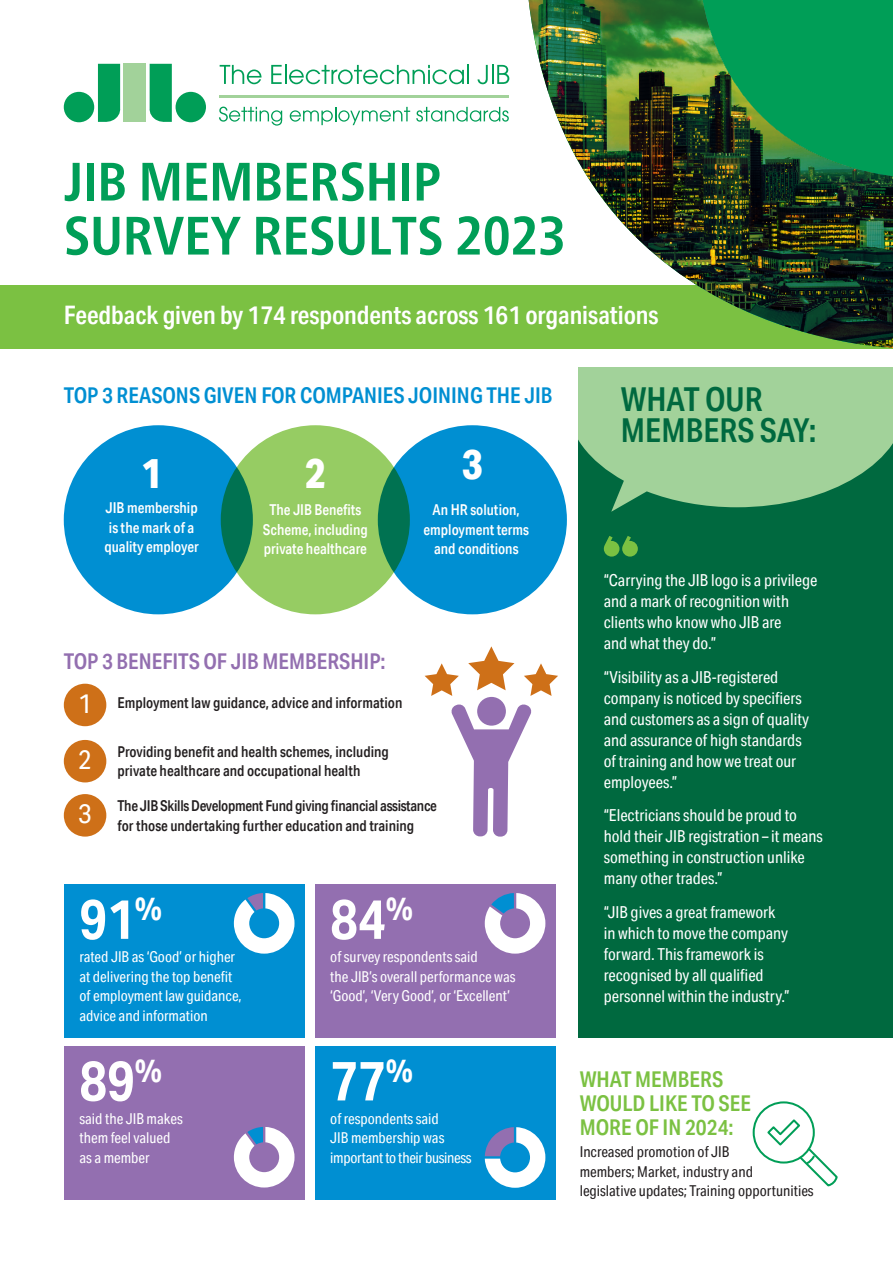
<style>
.page{position:relative;width:893px;height:1263px;background:#fff}
.page>*{position:absolute;margin:0;border:0;box-sizing:border-box;transform-origin:0 0}
.t1{font:700 55.5px "Aktiv Grotesk Cd";color:#fff}
.t2{font:700 condensed 54px/54px "Frutiger Neue LT";color:#009e57}
.t3{font:800 42px "Aktiv Grotesk Cd";color:#fff}
.t4{font:600 33px/31.5px "Aktiv Grotesk Cd";color:#00693f}
.t5{font:27px "Aktiv Grotesk Cd";color:#fff}
.t6{font:600 25.5px "Aktiv Grotesk Cd";color:#fff}
.t7{font:600 21.75px "Aktiv Grotesk Cd";color:#008fd2}
.t8{font:600 21.75px/24px "Aktiv Grotesk Cd";color:#7bc142}
.t9{font:600 21.75px "Aktiv Grotesk Cd";color:#936fb0}
.t10{font:16.5px/21px "Aktiv Grotesk Cd";color:#fff}
.t11{font:15px/19.5px "Aktiv Grotesk Cd";color:#fff}
.t12{font:500 15px/19.5px "Aktiv Grotesk Cd";color:#fff;text-align:center}
.t13{font:500 15px/19.5px "Aktiv Grotesk Cd";color:#231f20}
.t14{font:500 15px/19.5px "Aktiv Grotesk Cd";letter-spacing:-.02em;color:#231f20}
.t15{font:15px/19.5px "Aktiv Grotesk Cd";color:#231f20}
.s1{font-weight:400;font-size:27px;color:#fff}
</style>
<div class="page">
<div style="left:64px;top:884px;width:241px;height:153px;background:#008fd2"></div>
<div style="left:578px;top:368px;width:315px;height:669px;background:#00693f"></div>
<svg style="left:578px;top:368px;width:315px;height:144px;background:#89c28c"></svg>
<div style="left:0;top:285px;width:893px;height:64px;background:#7bc142"></div>
<img style="left:528px;top:0;width:365px;height:348px">
<div style="left:64px;top:92px;width:30px;height:30px;background:#009e57;border-radius:50%"></div>
<div style="left:176px;top:92px;width:30px;height:30px;background:#009e57;border-radius:50%"></div>
<div style="left:124px;top:64px;width:22px;height:58px;background:#a2d29a"></div>
<svg style="left:98px;top:64px;width:23px;height:58px"></svg>
<svg style="left:149px;top:64px;width:23px;height:58px"></svg>
<svg style="left:219px;top:107px;width:63px;height:19px"></svg>
<svg style="left:290px;top:107px;width:120px;height:18px"></svg>
<svg style="left:416px;top:107px;width:93px;height:15px"></svg>
<hr style="left:220px;top:95px;width:289px;height:3px;background:#a2d29a">
<svg style="left:220px;top:65px;width:42px;height:19px"></svg>
<svg style="left:271px;top:65px;width:198px;height:19px"></svg>
<svg style="left:478px;top:65px;width:31px;height:19px"></svg>
<svg style="left:604px;top:536px;width:34px;height:21px"></svg>
<div style="left:64px;top:425px;width:189px;height:189px;background:#008fd2;border-radius:50%"></div>
<div style="left:378px;top:425px;width:189px;height:189px;background:#008fd2;border-radius:50%"></div>
<svg style="left:221px;top:425px;width:189px;height:189px;background:#7dbd60"></svg>
<div style="left:64px;top:684px;width:42px;height:42px;background:#ce7018;border-radius:50%"></div>
<div style="left:64px;top:740px;width:42px;height:42px;background:#ce7018;border-radius:50%"></div>
<div style="left:64px;top:794px;width:42px;height:43px;background:#ce7018;border-radius:50%"></div>
<div style="left:477px;top:697px;width:29px;height:29px;background:#936fb0;border-radius:50%"></div>
<svg style="left:451px;top:703px;width:81px;height:134px"></svg>
<svg style="left:468px;top:646px;width:46px;height:44px"></svg>
<svg style="left:425px;top:663px;width:34px;height:33px"></svg>
<svg style="left:524px;top:663px;width:34px;height:33px"></svg>
<div style="left:315px;top:884px;width:241px;height:153px;background:#936fb0"></div>
<div style="left:64px;top:1046px;width:241px;height:153px;background:#936fb0"></div>
<div style="left:315px;top:1046px;width:241px;height:153px;background:#008fd2"></div>
<div style="left:753px;top:1101px;width:62px;height:62px;border:2px solid #009e57;border-radius:50%"></div>
<svg style="left:765px;top:1117px;width:73px;height:70px"></svg>
<svg style="left:234px;top:893px;width:60px;height:61px"></svg>
<svg style="left:485px;top:893px;width:60px;height:61px"></svg>
<svg style="left:234px;top:1127px;width:60px;height:60px"></svg>
<svg style="left:485px;top:1127px;width:60px;height:61px"></svg>
<h2 class="t2" style="left:64px;top:155px;width:504px">JIB MEMBERSHIP<br>SURVEY RESULTS 2023</h2>
<h3 class="t6" style="left:64px;top:301px;width:596px">Feedback given by 174 respondents across 161 organisations</h3>
<h3 class="t7" style="left:64px;top:382px;width:490px">TOP 3 REASONS GIVEN FOR COMPANIES JOINING THE JIB</h3>
<h3 class="t3" style="left:141px;top:446px;width:22px">1</h3>
<h3 class="t3" style="left:305px;top:446px;width:22px">2</h3>
<h3 class="t3" style="left:462px;top:438px;width:22px">3</h3>
<p class="t12" style="left:104px;top:498px;width:96px">JIB membership is the mark of a quality employer</p>
<p class="t12" style="left:263px;top:500px;width:106px">The JIB Benefits<br>Scheme, including private healthcare</p>
<p class="t12" style="left:424px;top:500px;width:107px">An HR solution, employment terms and conditions</p>
<h3 class="t9" style="left:64px;top:649px;width:323px">TOP 3 BENEFITS OF JIB MEMBERSHIP:</h3>
<p class="t13" style="left:78px;top:692px;width:326px"><span class="s1">1</span> Employment law guidance, advice and information</p>
<p class="t13" style="left:117px;top:742px;width:273px">Providing benefit and health schemes, including private healthcare and occupational health</p>
<h3 class="t5" style="left:78px;top:744px;width:15px">2</h3>
<h3 class="t5" style="left:78px;top:798px;width:15px">3</h3>
<p class="t14" style="left:117px;top:796px;width:321px">The JIB Skills Development Fund giving financial assistance for those undertaking further education and training</p>
<h1 class="t1" style="left:79px;top:885px;width:84px">91<sup>%</sup></h1>
<p class="t11" style="left:79px;top:947px;width:164px">rated JIB as ‘Good’ or higher at delivering the top benefit of employment law guidance, advice and information</p>
<h1 class="t1" style="left:79px;top:1046px;width:84px">89<sup>%</sup></h1>
<p class="t11" style="left:79px;top:1108px;width:105px">said the JIB makes them feel valued as a member</p>
<h1 class="t1" style="left:330px;top:885px;width:84px">84<sup>%</sup></h1>
<p class="t11" style="left:330px;top:947px;width:187px">of survey respondents said<br>the JIB’s overall performance was ‘Good’, ‘Very Good’, or ‘Excellent’</p>
<h1 class="t1" style="left:330px;top:1046px;width:84px">77<sup>%</sup></h1>
<p class="t11" style="left:330px;top:1108px;width:143px">of respondents said<br>JIB membership was important to their business</p>
<h3 class="t4" style="left:621px;top:383px;width:197px">WHAT OUR<br>MEMBERS SAY:</h3>
<p class="t10" style="left:604px;top:569px;width:215px">“Carrying the JIB logo is a privilege and a mark of recognition with clients who know who JIB are<br>and what they do.”</p>
<p class="t10" style="left:604px;top:666px;width:207px">“Visibility as a JIB-registered company is noticed by specifiers and customers as a sign of quality and assurance of high standards of training and how we treat our employees.”</p>
<p class="t10" style="left:604px;top:805px;width:220px">“Electricians should be proud to hold their JIB registration – it means something in construction unlike many other trades.”</p>
<p class="t10" style="left:604px;top:902px;width:187px">“JIB gives a great framework in which to move the company forward. This framework is recognised by all qualified personnel within the industry.”</p>
<h3 class="t8" style="left:580px;top:1068px;width:173px">WHAT MEMBERS<br>WOULD LIKE TO SEE<br>MORE OF IN 2024:</h3>
<p class="t15" style="left:580px;top:1142px;width:235px">Increased promotion of JIB<br>members; Market, industry and<br>legislative updates; Training opportunities</p>
</div>
